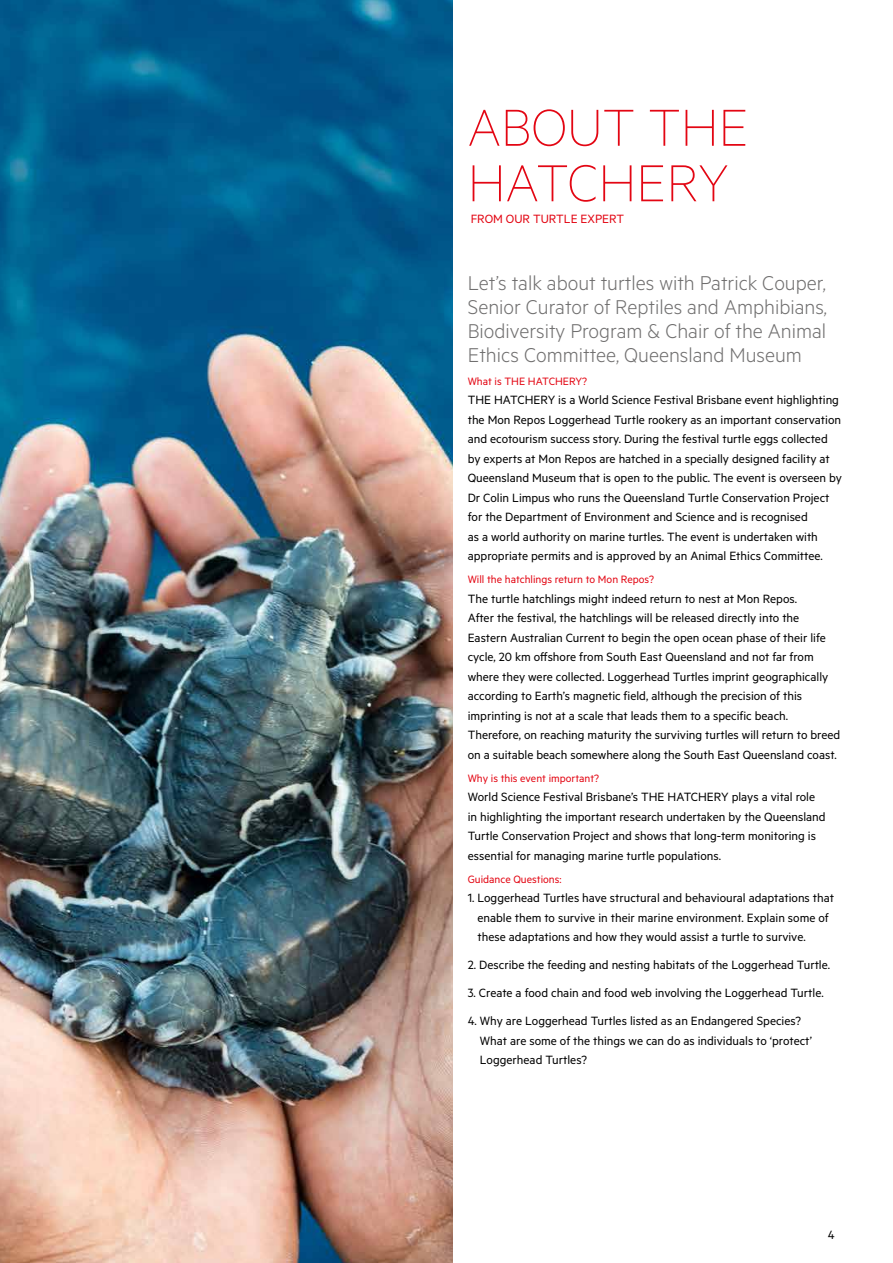
<style>
.page{position:relative;width:893px;height:1263px;background:#fff}
.page>*{position:absolute;margin:0;border:0;box-sizing:border-box;transform-origin:0 0}
.t1{font:100 58.5px/55.5px "Metric";color:#e30613}
.t2{font:300 22.5px/24px "Metric";color:#706f6f;text-align:justify}
.t3{font:13.5px/19.5px "Metric";color:#000}
.t4{font:13.5px "Metric";color:#e30613}
.t5{font:12px "Metric";color:#e30613}
</style>
<div class="page">
<img style="left:0;top:0;width:452px;height:1263px">
<h1 class="t1" style="left:468px;top:97px;width:283px">ABOUT THE<br>HATCHERY</h1>
<p class="t4" style="left:471px;top:211px;width:155px">FROM OUR TURTLE EXPERT</p>
<h2 class="t2" style="left:468px;top:270px;width:361px">Let’s talk about turtles with Patrick Couper, Senior Curator of Reptiles and Amphibians, Biodiversity Program &amp; Chair of the Animal Ethics Committee, Queensland Museum</h2>
<p class="t5" style="left:468px;top:374px;width:121px">What is THE HATCHERY?</p>
<p class="t3" style="left:468px;top:390px;width:376px">THE HATCHERY is a World Science Festival Brisbane event highlighting the Mon Repos Loggerhead Turtle rookery as an important conservation and ecotourism success story. During the festival turtle eggs collected by experts at Mon Repos are hatched in a specially designed facility at Queensland Museum that is open to the public. The event is overseen by Dr Colin Limpus who runs the Queensland Turtle Conservation Project for the Department of Environment and Science and is recognised<br>as a world authority on marine turtles. The event is undertaken with appropriate permits and is approved by an Animal Ethics Committee.</p>
<p class="t5" style="left:468px;top:573px;width:188px">Will the hatchlings return to Mon Repos?</p>
<p class="t3" style="left:468px;top:588px;width:374px">The turtle hatchlings might indeed return to nest at Mon Repos.<br>After the festival, the hatchlings will be released directly into the Eastern Australian Current to begin the open ocean phase of their life cycle, 20 km offshore from South East Queensland and not far from where they were collected. Loggerhead Turtles imprint geographically according to Earth’s magnetic field, although the precision of this imprinting is not at a scale that leads them to a specific beach.<br>Therefore, on reaching maturity the surviving turtles will return to breed on a suitable beach somewhere along the South East Queensland coast.</p>
<p class="t5" style="left:468px;top:771px;width:133px">Why is this event important?</p>
<p class="t3" style="left:468px;top:787px;width:359px">World Science Festival Brisbane’s THE HATCHERY plays a vital role in highlighting the important research undertaken by the Queensland Turtle Conservation Project and shows that long-term monitoring is essential for managing marine turtle populations.</p>
<p class="t5" style="left:468px;top:872px;width:95px">Guidance Questions:</p>
<p class="t3" style="left:477px;top:888px;width:358px;text-indent:-10px">1. Loggerhead Turtles have structural and behavioural adaptations that enable them to survive in their marine environment. Explain some of these adaptations and how they would assist a turtle to survive.</p>
<p class="t3" style="left:468px;top:955px;width:364px">2. Describe the feeding and nesting habitats of the Loggerhead Turtle.</p>
<p class="t3" style="left:468px;top:983px;width:357px">3. Create a food chain and food web involving the Loggerhead Turtle.</p>
<p class="t3" style="left:480px;top:1011px;width:334px;text-indent:-12px">4. Why are Loggerhead Turtles listed as an Endangered Species?<br>What are some of the things we can do as individuals to ‘protect’<br>Loggerhead Turtles?</p>
<p class="t3" style="left:828px;top:1224px;width:8px">4</p>
</div>
